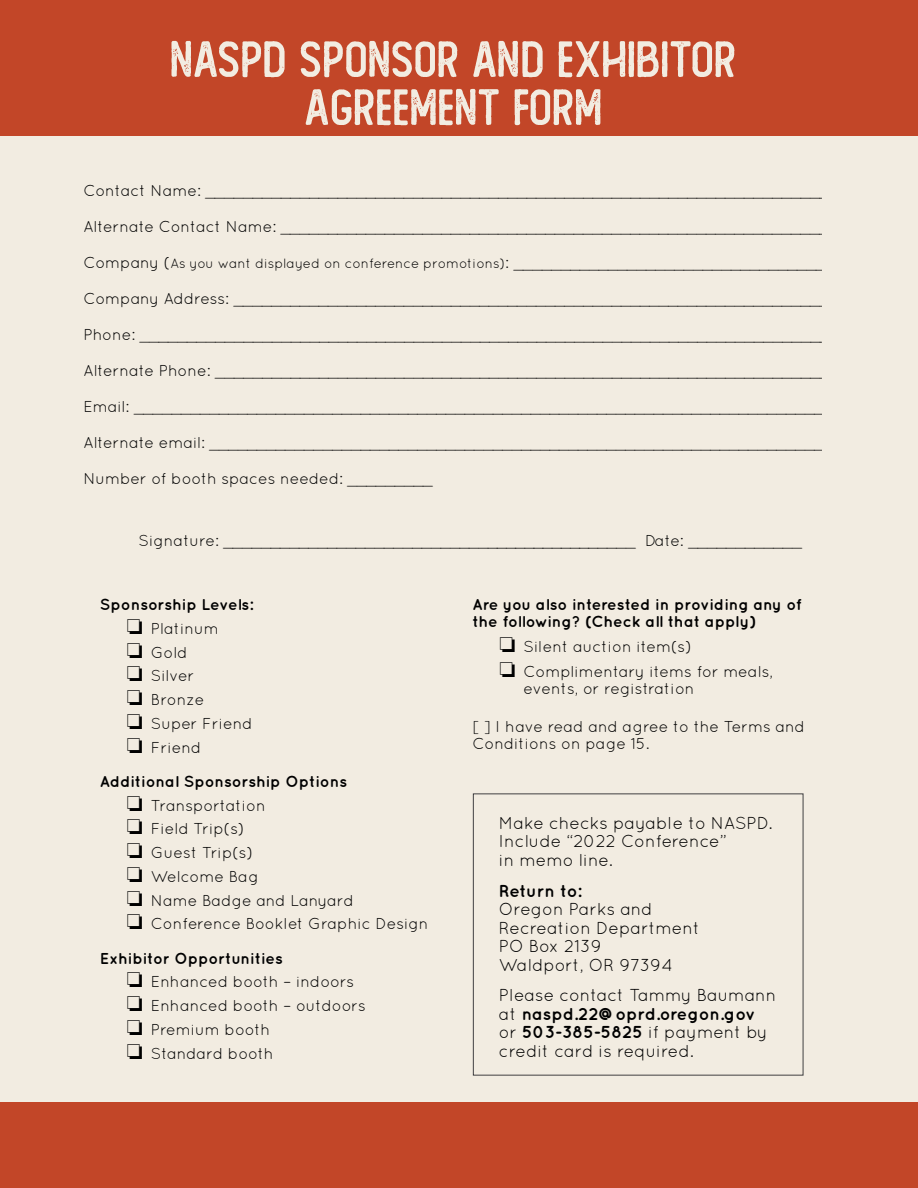
<style>
.page{position:relative;width:918px;height:1188px;background:#fff}
.page>*{position:absolute;margin:0;border:0;box-sizing:border-box;transform-origin:0 0}
.t1{font:51px/48px "The Foregen Rough One";color:#f2ece1;text-align:center}
.t2{font:17.25px/18.6px "Quicksand";color:#000}
.t3{font:700 17.25px "Quicksand";letter-spacing:-.005em;color:#000}
.t4{font:15.75px/23.7px "Quicksand";color:#000}
.t5{font:700 15.75px/17px "Quicksand";color:#000}
.s1{font-size:13.5px}
.s2{font-weight:700}
</style>
<div class="page">
<div style="left:0;top:104px;width:918px;height:1014px;background:#f2ece1"></div>
<div style="left:0;top:1103px;width:918px;height:85px;background:#c24628"></div>
<div style="left:0;top:0;width:918px;height:135px;background:#c24628"></div>
<h1 class="t1" style="left:170px;top:36px;width:568px">NASPD SPONSOR AND EXHIBITOR<br>AGREEMENT FORM</h1>
<p class="t4" style="left:83px;top:179px;width:747px">Contact Name: __________________________________________________________________</p>
<p class="t4" style="left:83px;top:215px;width:747px">Alternate Contact Name: __________________________________________________________</p>
<p class="t4" style="left:83px;top:251px;width:753px">Company (<span class="s1">As you want displayed on conference promotions)</span>: __________________________________</p>
<p class="t4" style="left:83px;top:287px;width:747px">Company Address: _______________________________________________________________</p>
<p class="t4" style="left:83px;top:323px;width:748px">Phone: _________________________________________________________________________</p>
<p class="t4" style="left:83px;top:359px;width:757px">Alternate Phone: __________________________________________________________________</p>
<p class="t4" style="left:83px;top:395px;width:751px">Email: __________________________________________________________________________</p>
<p class="t4" style="left:83px;top:431px;width:742px">Alternate email: _________________________________________________________________</p>
<p class="t4" style="left:83px;top:467px;width:351px">Number of booth spaces needed: _________</p>
<p class="t4" style="left:139px;top:529px;width:665px">Signature: ____________________________________________ Date: ____________</p>
<p class="t4" style="left:127px;top:593px;width:128px;text-indent:-27px"><span class="s2">Sponsorship Levels: </span>❏ Platinum<br>❏ Gold<br>❏ Silver<br>❏ Bronze<br>❏ Super Friend ❏ Friend</p>
<p class="t4" style="left:127px;top:769px;width:303px;text-indent:-27px"><span class="s2">Additional Sponsorship Options<br></span>❏ Transportation<br>❏ Field Trip(s)<br>❏ Guest Trip(s)<br>❏ Welcome Bag<br>❏ Name Badge and Lanyard<br>❏ Conference Booklet Graphic Design</p>
<p class="t4" style="left:127px;top:946px;width:240px;text-indent:-27px"><span class="s2">Exhibitor Opportunities<br></span>❏ Enhanced booth – indoors ❏ Enhanced booth – outdoors ❏ Premium booth<br>❏ Standard booth</p>
<p class="t5" style="left:473px;top:596px;width:330px">Are you also interested in providing any of the following? (Check all that apply)</p>
<p class="t4" style="left:500px;top:634px;width:275px;line-height:24.8px">❏ Silent auction item(s)<br>❏ Complimentary items for meals,</p>
<p class="t4" style="left:524px;top:676px;width:172px">events, or registration</p>
<p class="t4" style="left:473px;top:718px;width:334px;line-height:17px">[ ] I have read and agree to the Terms and<br>Conditions on page 15.</p>
<p class="t2" style="left:499px;top:813px;width:275px">Make checks payable to NASPD.<br>Include “2022 Conference”<br>in memo line.</p>
<p class="t3" style="left:499px;top:880px;width:84px">Return to:</p>
<p class="t2" style="left:499px;top:900px;width:202px">Oregon Parks and<br>Recreation Department<br>PO Box 2139<br>Waldport, OR 97394</p>
<p class="t2" style="left:499px;top:986px;width:279px">Please contact Tammy Baumann at <span class="s2">naspd.22@oprd.oregon.gov </span>or <span class="s2">503-385-5825</span> if payment by credit card is required.</p>
</div>
